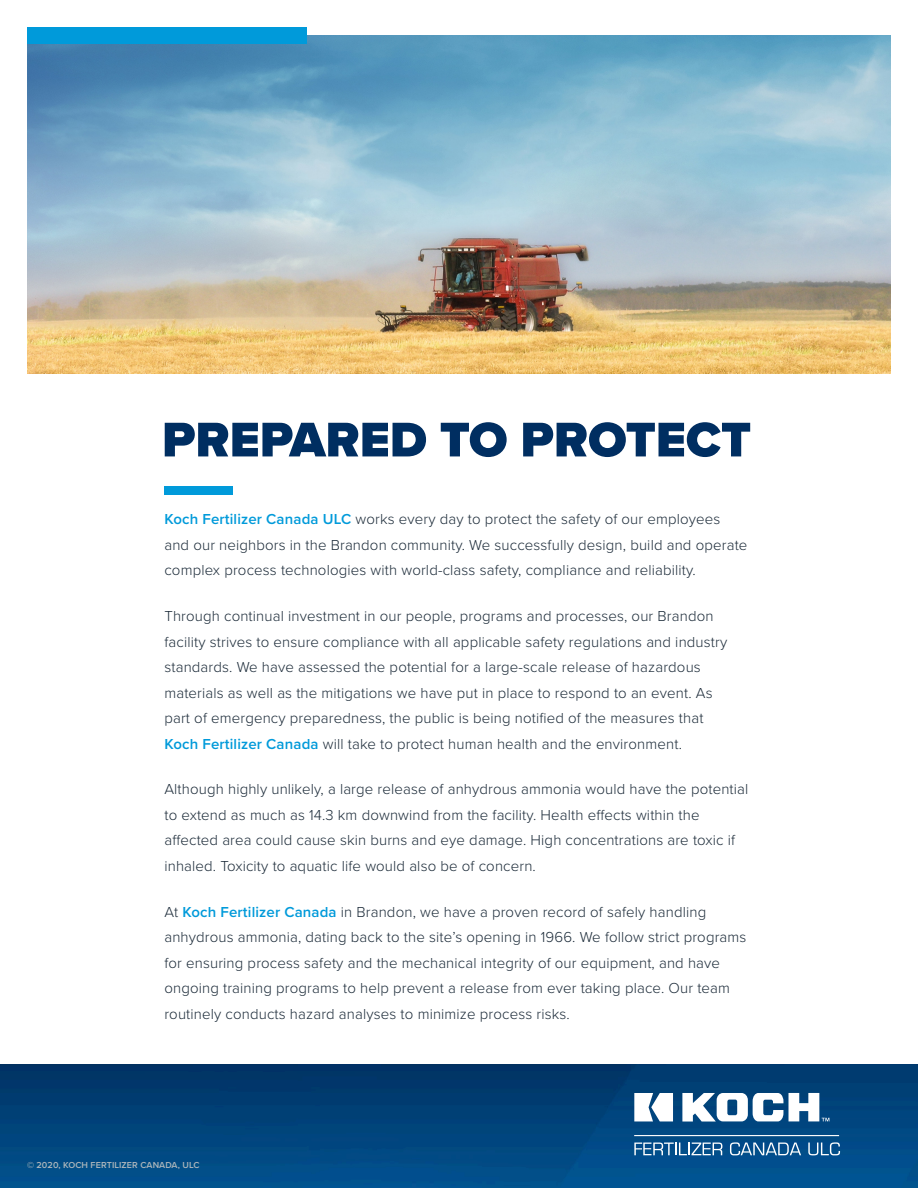
<style>
.page{position:relative;width:918px;height:1188px;background:#fff}
.page>*{position:absolute;margin:0;border:0;box-sizing:border-box;transform-origin:0 0}
.t1{font:900 50.55px "Proxima Nova";color:#002e61}
.t2{font:300 15px/25.5px "Proxima Nova";letter-spacing:.01em;color:#1c2b39}
.t3{font:600 9px "Proxima Nova";letter-spacing:.01em;color:#aeb6bc}
.s1{font-weight:600;color:#009ada}
</style>
<div class="page">
<img style="left:27px;top:35px;width:864px;height:339px">
<div style="left:27px;top:27px;width:280px;height:16px;background:#009ada"></div>
<div style="left:164px;top:486px;width:68px;height:8px;background:#009ada"></div>
<img style="left:0;top:1065px;width:918px;height:123px">
<svg style="left:682px;top:1093px;width:101px;height:29px"></svg>
<svg style="left:789px;top:1093px;width:40px;height:28px"></svg>
<svg style="left:634px;top:1093px;width:39px;height:28px"></svg>
<svg style="left:634px;top:1143px;width:88px;height:12px"></svg>
<svg style="left:730px;top:1142px;width:71px;height:13px"></svg>
<svg style="left:808px;top:1142px;width:32px;height:13px"></svg>
<hr style="left:634px;top:1135px;width:205px;height:1px;background:#fff">
<p class="t1" style="left:162px;top:402px;width:591px">PREPARED TO PROTECT</p>
<p class="t2" style="left:164px;top:506px;width:585px"><span class="s1">Koch Fertilizer Canada ULC</span> works every day to protect the safety of our employees and our neighbors in the Brandon community. We successfully design, build and operate complex process technologies with world-class safety, compliance and reliability.</p>
<p class="t2" style="left:164px;top:603px;width:564px">Through continual investment in our people, programs and processes, our Brandon facility strives to ensure compliance with all applicable safety regulations and industry standards. We have assessed the potential for a large-scale release of hazardous materials as well as the mitigations we have put in place to respond to an event. As part of emergency preparedness, the public is being notified of the measures that <span class="s1">Koch Fertilizer Canada</span> will take to protect human health and the environment.</p>
<p class="t2" style="left:164px;top:776px;width:585px">Although highly unlikely, a large release of anhydrous ammonia would have the potential to extend as much as 14.3 km downwind from the facility. Health effects within the affected area could cause skin burns and eye damage. High concentrations are toxic if inhaled. Toxicity to aquatic life would also be of concern.</p>
<p class="t2" style="left:164px;top:898px;width:584px">At <span class="s1">Koch Fertilizer Canada</span> in Brandon, we have a proven record of safely handling anhydrous ammonia, dating back to the site’s opening in 1966. We follow strict programs for ensuring process safety and the mechanical integrity of our equipment, and have ongoing training programs to help prevent a release from ever taking place. Our team routinely conducts hazard analyses to minimize process risks.</p>
<p class="t3" style="left:27px;top:1158px;width:174px">© 2020, KOCH FERTILIZER CANADA, ULC</p>
</div>
